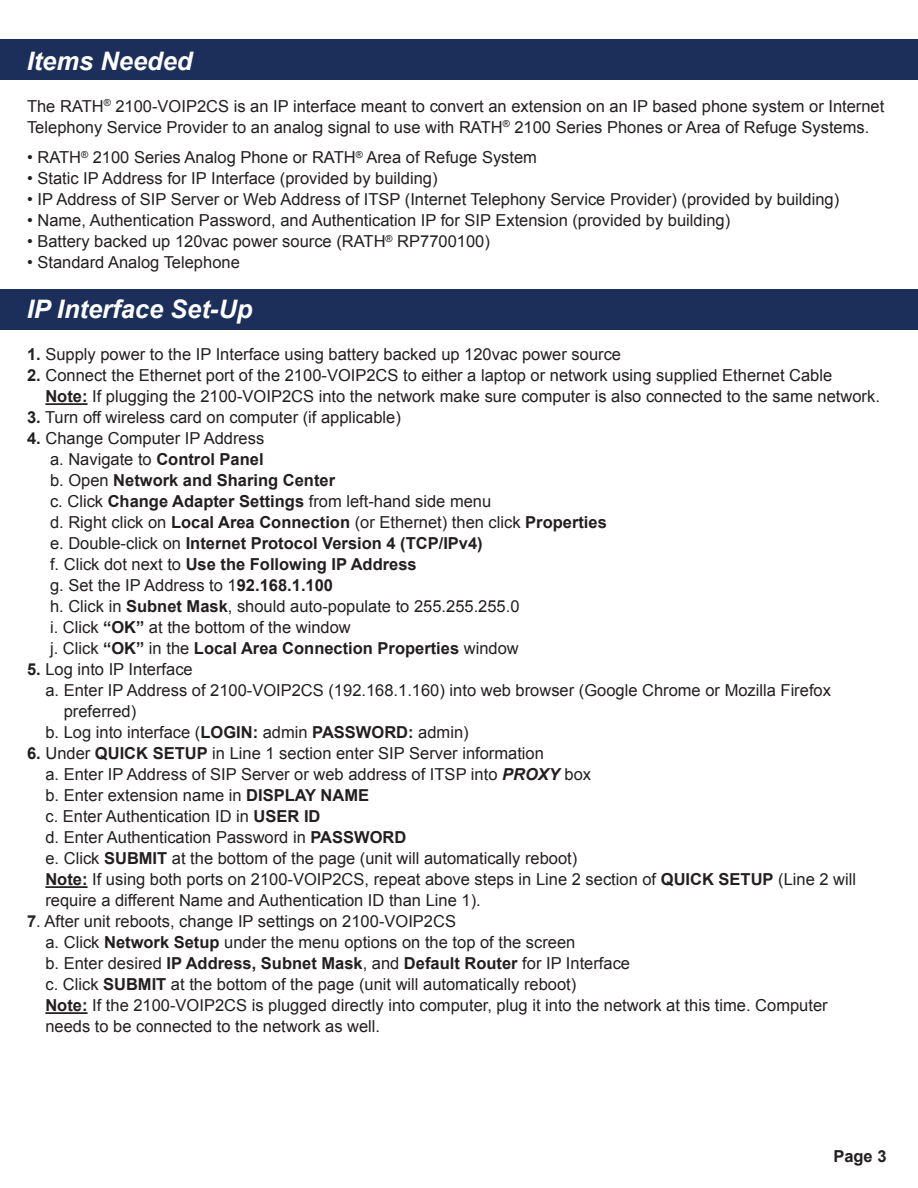
<style>
.page{position:relative;width:918px;height:1188px;background:#fff}
.page>*{position:absolute;margin:0;border:0;box-sizing:border-box;transform-origin:0 0}
.t1{font:italic 700 25.5px "Arial";color:#fff}
.t2{font:16.5px/21px "Arial";color:#231f20}
.t3{font:700 16.5px "Arial";color:#231f20}
.s1{font-weight:700}
.s2{font-weight:400}
.s3{font-weight:700;font-style:italic}
</style>
<div class="page">
<hr style="left:45px;top:403px;width:43px;height:2px;background:#231f20">
<hr style="left:45px;top:886px;width:43px;height:2px;background:#231f20">
<hr style="left:45px;top:1012px;width:43px;height:2px;background:#231f20">
<div style="left:0;top:40px;width:918px;height:40px;background:#1c2f5a"></div>
<div style="left:0;top:290px;width:918px;height:40px;background:#1c2f5a"></div>
<p class="t1" style="left:27px;top:44px;width:167px">Items Needed</p>
<p class="t2" style="left:27px;top:96px;width:859px">The RATH<sup>®</sup> 2100-VOIP2CS is an IP interface meant to convert an extension on an IP based phone system or Internet<br>Telephony Service Provider to an analog signal to use with RATH<sup>®</sup> 2100 Series Phones or Area of Refuge Systems.</p>
<p class="t2" style="left:27px;top:147px;width:511px">• RATH<sup>®</sup> 2100 Series Analog Phone or RATH<sup>®</sup> Area of Refuge System</p>
<p class="t2" style="left:27px;top:168px;width:412px">• Static IP Address for IP Interface (provided by building)</p>
<p class="t2" style="left:27px;top:189px;width:814px">• IP Address of SIP Server or Web Address of ITSP (Internet Telephony Service Provider) (provided by building)</p>
<p class="t2" style="left:27px;top:210px;width:705px">• Name, Authentication Password, and Authentication IP for SIP Extension (provided by building)</p>
<p class="t2" style="left:27px;top:231px;width:464px">• Battery backed up 120vac power source (RATH<sup>®</sup> RP7700100)</p>
<p class="t2" style="left:27px;top:252px;width:214px">• Standard Analog Telephone</p>
<p class="t1" style="left:27px;top:292px;width:227px">IP Interface Set-Up</p>
<p class="t2" style="left:27px;top:344px;width:596px"><span class="s1">1.</span> Supply power to the IP Interface using battery backed up 120vac power source</p>
<p class="t2" style="left:27px;top:365px;width:807px"><span class="s1">2.</span> Connect the Ethernet port of the 2100-VOIP2CS to either a laptop or network using supplied Ethernet Cable</p>
<p class="t2" style="left:45px;top:386px;width:836px"><span class="s1">Note:</span> If plugging the 2100-VOIP2CS into the network make sure computer is also connected to the same network.</p>
<p class="t2" style="left:27px;top:407px;width:375px"><span class="s1">3.</span> Turn off wireless card on computer (if applicable)</p>
<p class="t2" style="left:27px;top:428px;width:239px"><span class="s1">4.</span> Change Computer IP Address</p>
<p class="t2" style="left:50px;top:449px;width:215px">a. Navigate to <span class="s1">Control Panel</span></p>
<p class="t3" style="left:50px;top:470px;width:287px"><span class="s2">b. Open</span> Network and Sharing Center</p>
<p class="t2" style="left:50px;top:491px;width:443px">c. Click <span class="s1">Change Adapter Settings</span> from left-hand side menu</p>
<p class="t2" style="left:50px;top:512px;width:558px">d. Right click on <span class="s1">Local Area Connection</span> (or Ethernet) then click <span class="s1">Properties</span></p>
<p class="t3" style="left:50px;top:533px;width:434px"><span class="s2">e. Double-click on</span> Internet Protocol Version 4 (TCP/IPv4)</p>
<p class="t3" style="left:50px;top:554px;width:368px"><span class="s2">f. Click dot next to</span> Use the Following IP Address</p>
<p class="t2" style="left:50px;top:575px;width:285px">g. Set the IP Address to 1<span class="s1">92.168.1.100</span></p>
<p class="t2" style="left:50px;top:596px;width:471px">h. Click in <span class="s1">Subnet Mask</span>, should auto-populate to 255.255.255.0</p>
<p class="t2" style="left:50px;top:617px;width:302px">i. Click <span class="s1">“OK”</span> at the bottom of the window</p>
<p class="t3" style="left:50px;top:638px;width:470px"><span class="s2">j. Click</span> “OK” <span class="s2">in the</span> Local Area Connection Properties <span class="s2">window</span></p>
<p class="t2" style="left:27px;top:659px;width:167px"><span class="s1">5.</span> Log into IP Interface</p>
<p class="t2" style="left:64px;top:680px;width:769px;text-indent:-18px">a. Enter IP Address of 2100-VOIP2CS (192.168.1.160) into web browser (Google Chrome or Mozilla Firefox preferred)</p>
<p class="t2" style="left:45px;top:722px;width:425px">b. Log into interface (<span class="s1">LOGIN:</span> admin <span class="s1">PASSWORD:</span> admin)</p>
<p class="t2" style="left:27px;top:743px;width:518px"><span class="s1">6.</span> Under <span class="s1">QUICK SETUP</span> in Line 1 section enter SIP Server information</p>
<p class="t2" style="left:45px;top:764px;width:547px">a. Enter IP Address of SIP Server or web address of ITSP into <span class="s3">PROXY</span> box</p>
<p class="t2" style="left:45px;top:785px;width:325px">b. Enter extension name in <span class="s1">DISPLAY NAME</span></p>
<p class="t2" style="left:45px;top:806px;width:277px">c. Enter Authentication ID in <span class="s1">USER ID</span></p>
<p class="t2" style="left:45px;top:827px;width:363px">d. Enter Authentication Password in <span class="s1">PASSWORD</span></p>
<p class="t2" style="left:45px;top:848px;width:533px">e. Click <span class="s1">SUBMIT</span> at the bottom of the page (unit will automatically reboot)</p>
<p class="t2" style="left:45px;top:869px;width:812px"><span class="s1">Note:</span> If using both ports on 2100-VOIP2CS, repeat above steps in Line 2 section of <span class="s1">QUICK SETUP</span> (Line 2 will</p>
<p class="t2" style="left:45px;top:890px;width:437px">require a different Name and Authentication ID than Line 1).</p>
<p class="t2" style="left:27px;top:911px;width:430px"><span class="s1">7</span>. After unit reboots, change IP settings on 2100-VOIP2CS</p>
<p class="t2" style="left:45px;top:932px;width:532px">a. Click <span class="s1">Network Setup</span> under the menu options on the top of the screen</p>
<p class="t3" style="left:45px;top:953px;width:586px"><span class="s2">b. Enter desired</span> IP Address, Subnet Mask<span class="s2">, and</span> Default Router <span class="s2">for IP Interface</span></p>
<p class="t2" style="left:45px;top:974px;width:532px">c. Click <span class="s1">SUBMIT</span> at the bottom of the page (unit will automatically reboot)</p>
<p class="t2" style="left:45px;top:995px;width:784px"><span class="s1">Note:</span> If the 2100-VOIP2CS is plugged directly into computer, plug it into the network at this time. Computer</p>
<p class="t2" style="left:45px;top:1016px;width:336px">needs to be connected to the network as well.</p>
<p class="t3" style="left:833px;top:1145px;width:55px">Page 3</p>
</div>
